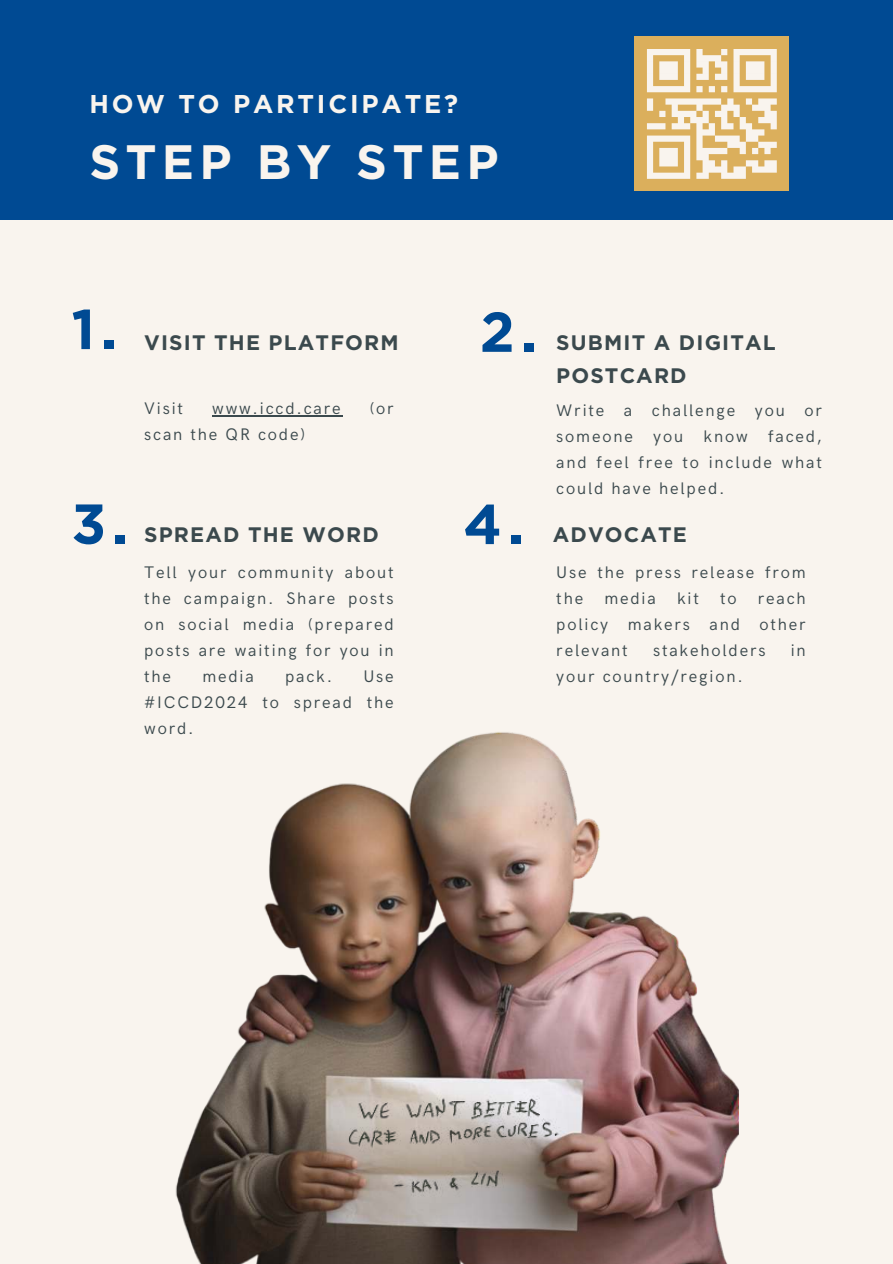
<style>
.page{position:relative;width:893px;height:1264px;background:#fff}
.page>*{position:absolute;margin:0;border:0;box-sizing:border-box;transform-origin:0 0}
.t1{font:700 56.1px "Gotham";color:#004a93}
.t2{font:700 48.15px "Gotham";letter-spacing:.11em;color:#f9f4ee}
.t3{font:700 25.65px "Gotham";letter-spacing:.11em;color:#f9f4ee}
.t4{font:700 21px/32.7px "Gotham";letter-spacing:.055em;color:#3b494d}
.t5{font:16.8px/25.8px "HK Grotesk";letter-spacing:.11em;color:#3b494d;text-align:justify}
</style>
<div class="page">
<div style="left:0;top:0;width:892px;height:1263px;background:#f9f4ee"></div>
<div style="left:0;top:0;width:892px;height:220px;background:#004a93"></div>
<div style="left:634px;top:37px;width:155px;height:154px;background:#dbaf5c"></div>
<div style="left:647px;top:49px;width:43px;height:6px;background:#f9f4ee"></div>
<svg style="left:696px;top:49px;width:6px;height:6px"></svg>
<svg style="left:721px;top:49px;width:6px;height:6px"></svg>
<div style="left:733px;top:49px;width:43px;height:6px;background:#f9f4ee"></div>
<svg style="left:647px;top:55px;width:6px;height:6px"></svg>
<svg style="left:684px;top:55px;width:6px;height:6px"></svg>
<div style="left:696px;top:55px;width:25px;height:6px;background:#f9f4ee"></div>
<svg style="left:733px;top:55px;width:6px;height:6px"></svg>
<svg style="left:770px;top:55px;width:6px;height:6px"></svg>
<div style="left:647px;top:61px;width:6px;height:7px;background:#f9f4ee"></div>
<div style="left:659px;top:61px;width:18px;height:7px;background:#f9f4ee"></div>
<div style="left:684px;top:61px;width:6px;height:7px;background:#f9f4ee"></div>
<div style="left:696px;top:61px;width:12px;height:7px;background:#f9f4ee"></div>
<div style="left:715px;top:61px;width:12px;height:7px;background:#f9f4ee"></div>
<div style="left:733px;top:61px;width:6px;height:7px;background:#f9f4ee"></div>
<div style="left:745px;top:61px;width:19px;height:7px;background:#f9f4ee"></div>
<div style="left:770px;top:61px;width:6px;height:7px;background:#f9f4ee"></div>
<div style="left:659px;top:68px;width:18px;height:6px;background:#f9f4ee"></div>
<svg style="left:702px;top:68px;width:6px;height:6px"></svg>
<svg style="left:721px;top:68px;width:6px;height:6px"></svg>
<div style="left:745px;top:68px;width:19px;height:6px;background:#f9f4ee"></div>
<div style="left:659px;top:74px;width:18px;height:6px;background:#f9f4ee"></div>
<div style="left:696px;top:74px;width:12px;height:6px;background:#f9f4ee"></div>
<div style="left:715px;top:74px;width:12px;height:6px;background:#f9f4ee"></div>
<div style="left:745px;top:74px;width:19px;height:6px;background:#f9f4ee"></div>
<svg style="left:647px;top:68px;width:6px;height:18px"></svg>
<svg style="left:684px;top:68px;width:6px;height:18px"></svg>
<svg style="left:733px;top:68px;width:6px;height:18px"></svg>
<svg style="left:770px;top:68px;width:6px;height:18px"></svg>
<div style="left:647px;top:86px;width:43px;height:6px;background:#f9f4ee"></div>
<svg style="left:696px;top:86px;width:6px;height:6px"></svg>
<div style="left:708px;top:86px;width:7px;height:6px;background:#f9f4ee"></div>
<svg style="left:721px;top:86px;width:6px;height:6px"></svg>
<div style="left:733px;top:86px;width:43px;height:6px;background:#f9f4ee"></div>
<div style="left:647px;top:98px;width:6px;height:7px;background:#f9f4ee"></div>
<div style="left:665px;top:98px;width:56px;height:7px;background:#f9f4ee"></div>
<div style="left:727px;top:98px;width:6px;height:7px;background:#f9f4ee"></div>
<div style="left:745px;top:98px;width:7px;height:7px;background:#f9f4ee"></div>
<div style="left:758px;top:98px;width:18px;height:7px;background:#f9f4ee"></div>
<svg style="left:647px;top:105px;width:6px;height:6px"></svg>
<svg style="left:671px;top:105px;width:6px;height:6px"></svg>
<div style="left:721px;top:105px;width:18px;height:6px;background:#f9f4ee"></div>
<div style="left:752px;top:105px;width:18px;height:6px;background:#f9f4ee"></div>
<svg style="left:659px;top:111px;width:6px;height:6px"></svg>
<div style="left:671px;top:111px;width:25px;height:6px;background:#f9f4ee"></div>
<svg style="left:696px;top:105px;width:12px;height:12px"></svg>
<div style="left:715px;top:111px;width:12px;height:6px;background:#f9f4ee"></div>
<div style="left:764px;top:111px;width:12px;height:6px;background:#f9f4ee"></div>
<div style="left:677px;top:117px;width:7px;height:6px;background:#f9f4ee"></div>
<div style="left:690px;top:117px;width:18px;height:6px;background:#f9f4ee"></div>
<svg style="left:721px;top:117px;width:6px;height:6px"></svg>
<svg style="left:733px;top:111px;width:12px;height:12px"></svg>
<div style="left:758px;top:117px;width:18px;height:6px;background:#f9f4ee"></div>
<div style="left:647px;top:123px;width:18px;height:6px;background:#f9f4ee"></div>
<div style="left:671px;top:123px;width:19px;height:6px;background:#f9f4ee"></div>
<svg style="left:696px;top:123px;width:6px;height:6px"></svg>
<div style="left:708px;top:123px;width:7px;height:6px;background:#f9f4ee"></div>
<div style="left:721px;top:123px;width:12px;height:6px;background:#f9f4ee"></div>
<div style="left:739px;top:123px;width:13px;height:6px;background:#f9f4ee"></div>
<svg style="left:770px;top:123px;width:6px;height:6px"></svg>
<div style="left:696px;top:129px;width:19px;height:7px;background:#f9f4ee"></div>
<div style="left:745px;top:129px;width:19px;height:7px;background:#f9f4ee"></div>
<div style="left:647px;top:136px;width:43px;height:6px;background:#f9f4ee"></div>
<div style="left:715px;top:136px;width:24px;height:6px;background:#f9f4ee"></div>
<div style="left:745px;top:136px;width:13px;height:6px;background:#f9f4ee"></div>
<svg style="left:696px;top:136px;width:6px;height:12px"></svg>
<div style="left:727px;top:142px;width:18px;height:6px;background:#f9f4ee"></div>
<div style="left:758px;top:142px;width:18px;height:6px;background:#f9f4ee"></div>
<div style="left:659px;top:148px;width:18px;height:6px;background:#f9f4ee"></div>
<div style="left:696px;top:148px;width:31px;height:6px;background:#f9f4ee"></div>
<svg style="left:739px;top:148px;width:6px;height:6px"></svg>
<svg style="left:752px;top:148px;width:6px;height:6px"></svg>
<svg style="left:764px;top:148px;width:6px;height:6px"></svg>
<div style="left:659px;top:154px;width:18px;height:6px;background:#f9f4ee"></div>
<div style="left:696px;top:154px;width:12px;height:6px;background:#f9f4ee"></div>
<svg style="left:647px;top:142px;width:6px;height:24px"></svg>
<div style="left:659px;top:160px;width:18px;height:6px;background:#f9f4ee"></div>
<svg style="left:684px;top:142px;width:6px;height:24px"></svg>
<div style="left:702px;top:160px;width:13px;height:6px;background:#f9f4ee"></div>
<svg style="left:721px;top:160px;width:6px;height:6px"></svg>
<div style="left:745px;top:160px;width:13px;height:6px;background:#f9f4ee"></div>
<div style="left:764px;top:160px;width:12px;height:6px;background:#f9f4ee"></div>
<div style="left:647px;top:166px;width:6px;height:7px;background:#f9f4ee"></div>
<div style="left:684px;top:166px;width:6px;height:7px;background:#f9f4ee"></div>
<div style="left:702px;top:166px;width:25px;height:7px;background:#f9f4ee"></div>
<div style="left:733px;top:166px;width:12px;height:7px;background:#f9f4ee"></div>
<div style="left:752px;top:166px;width:24px;height:7px;background:#f9f4ee"></div>
<div style="left:647px;top:173px;width:43px;height:6px;background:#f9f4ee"></div>
<div style="left:696px;top:173px;width:12px;height:6px;background:#f9f4ee"></div>
<div style="left:721px;top:173px;width:24px;height:6px;background:#f9f4ee"></div>
<img style="left:175px;top:732px;width:564px;height:531px">
<img style="left:323px;top:1051px;width:245px;height:171px">
<hr style="left:212px;top:415px;width:130px;height:1px;background:#3b494d">
<h3 class="t3" style="left:89px;top:86px;width:370px">HOW TO PARTICIPATE?</h3>
<h2 class="t2" style="left:89px;top:130px;width:411px">STEP BY STEP</h2>
<h1 class="t1" style="left:71px;top:292px;width:47px">1.</h1>
<h1 class="t1" style="left:479px;top:295px;width:59px">2.</h1>
<p class="t4" style="left:144px;top:326px;width:256px">VISIT THE PLATFORM</p>
<p class="t4" style="left:556px;top:326px;width:221px">SUBMIT A DIGITAL<br>POSTCARD</p>
<p class="t5" style="left:144px;top:394px;width:40px">Visit</p>
<p class="t5" style="left:212px;top:394px;width:130px">www.iccd.care</p>
<p class="t5" style="left:370px;top:394px;width:25px">(or</p>
<p class="t5" style="left:144px;top:420px;width:162px">scan the QR code)</p>
<p class="t5" style="left:556px;top:396px;width:267px">Write a challenge you or someone you know faced, and feel free to include what could have helped.</p>
<h1 class="t1" style="left:71px;top:486px;width:58px">3.</h1>
<h1 class="t1" style="left:463px;top:487px;width:62px">4.</h1>
<p class="t4" style="left:144px;top:518px;width:236px">SPREAD THE WORD</p>
<p class="t4" style="left:552px;top:518px;width:136px">ADVOCATE</p>
<p class="t5" style="left:144px;top:558px;width:251px">Tell your community about the campaign. Share posts on social media (prepared posts are waiting for you in the</p>
<p class="t5" style="left:144px;top:662px;width:251px;text-indent:219px">Use #ICCD2024 to spread the word.</p>
<p class="t5" style="left:202px;top:662px;width:53px">media</p>
<p class="t5" style="left:285px;top:662px;width:48px">pack.</p>
<p class="t5" style="left:556px;top:558px;width:251px">Use the press release from the</p>
<p class="t5" style="left:556px;top:584px;width:251px;text-indent:201px">reach policy makers and other relevant</p>
<p class="t5" style="left:604px;top:584px;width:53px">media</p>
<p class="t5" style="left:677px;top:584px;width:23px">kit</p>
<p class="t5" style="left:720px;top:584px;width:18px">to</p>
<p class="t5" style="left:653px;top:636px;width:114px">stakeholders</p>
<p class="t5" style="left:790px;top:636px;width:17px">in</p>
<p class="t5" style="left:556px;top:662px;width:188px">your country/region.</p>
</div>
